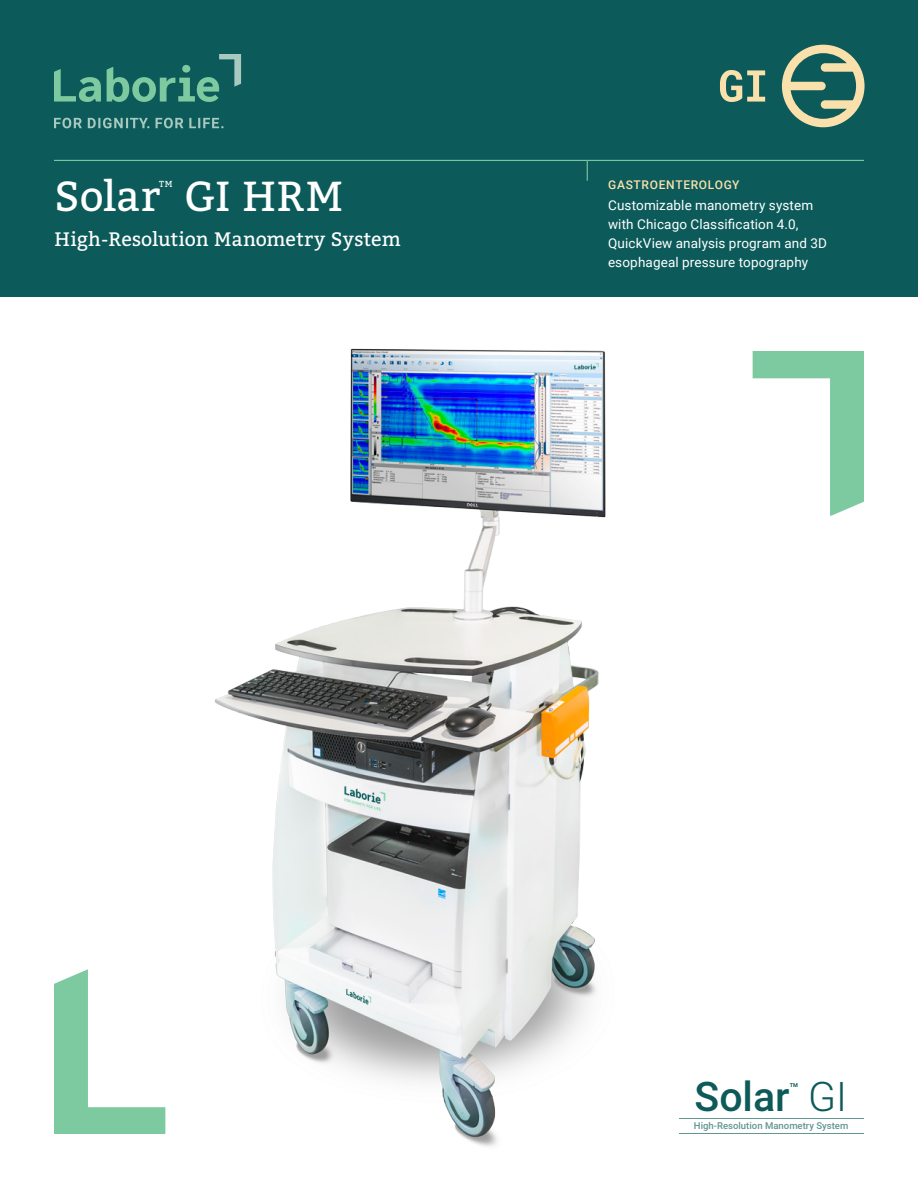
<style>
.page{position:relative;width:918px;height:1188px;background:#fff}
.page>*{position:absolute;margin:0;border:0;box-sizing:border-box;transform-origin:0 0}
.Title_-_Main{font:42px "Bitter";letter-spacing:.01em;color:#fff}
.t1{font:500 40.8px "Roboto";color:#0d5a59}
.t2{font:300 40.8px "Roboto";color:#0d5a59}
.Title_-_Description{font:19.5px "Bitter";letter-spacing:.005em;color:#fff}
.Cover_Body{font:13.5px/18.9px "Roboto";letter-spacing:.01em;color:#fff}
.Business_Segment{font:500 12px "Roboto";letter-spacing:.055em;color:#fae1ac}
.t3{font:500 9.45px "Roboto";color:#619691}
.Title_-_Main-2{font:8.7px "Bitter";color:#fff}
.t4{font:700 5.4px "Roboto";color:#0d5a59}
</style>
<div class="page">
<div style="left:0;top:0;width:918px;height:297px;background:#0c5b5a"></div>
<img style="left:165px;top:348px;width:441px;height:799px">
<hr style="left:54px;top:160px;width:533px;height:1px;background:#7dc9a0">
<hr style="left:587px;top:160px;width:277px;height:1px;background:#7dc9a0">
<svg style="left:587px;top:161px;width:1px;height:20px"></svg>
<svg style="left:54px;top:69px;width:47px;height:33px"></svg>
<svg style="left:107px;top:54px;width:134px;height:48px"></svg>
<svg style="left:54px;top:118px;width:28px;height:10px"></svg>
<svg style="left:88px;top:118px;width:61px;height:10px"></svg>
<svg style="left:156px;top:118px;width:27px;height:10px"></svg>
<svg style="left:189px;top:118px;width:35px;height:10px"></svg>
<hr style="left:679px;top:1118px;width:185px;height:1px;background:#609792">
<hr style="left:679px;top:1133px;width:185px;height:1px;background:#609792">
<svg style="left:54px;top:969px;width:111px;height:165px"></svg>
<svg style="left:753px;top:351px;width:111px;height:165px"></svg>
<svg style="left:720px;top:70px;width:45px;height:32px"></svg>
<svg style="left:782px;top:45px;width:83px;height:82px"></svg>
<p class="Title_-_Main" style="left:55px;top:170px;width:107px">Solar</p>
<p class="Title_-_Main-2" style="left:159px;top:178px;width:15px">TM</p>
<p class="Title_-_Main" style="left:184px;top:170px;width:160px">GI HRM</p>
<p class="Title_-_Description" style="left:55px;top:227px;width:348px">High-Resolution Manometry System</p>
<p class="Business_Segment" style="left:608px;top:177px;width:133px">GASTROENTEROLOGY</p>
<p class="Cover_Body" style="left:608px;top:195px;width:221px">Customizable manometry system with Chicago Classification 4.0, QuickView analysis program and 3D esophageal pressure topography</p>
<p class="t1" style="left:695px;top:1068px;width:97px">Solar</p>
<p class="t4" style="left:790px;top:1081px;width:10px">TM</p>
<p class="t2" style="left:808px;top:1068px;width:40px">GI</p>
<p class="t3" style="left:694px;top:1119px;width:156px">High-Resolution Manometry System</p>
</div>
